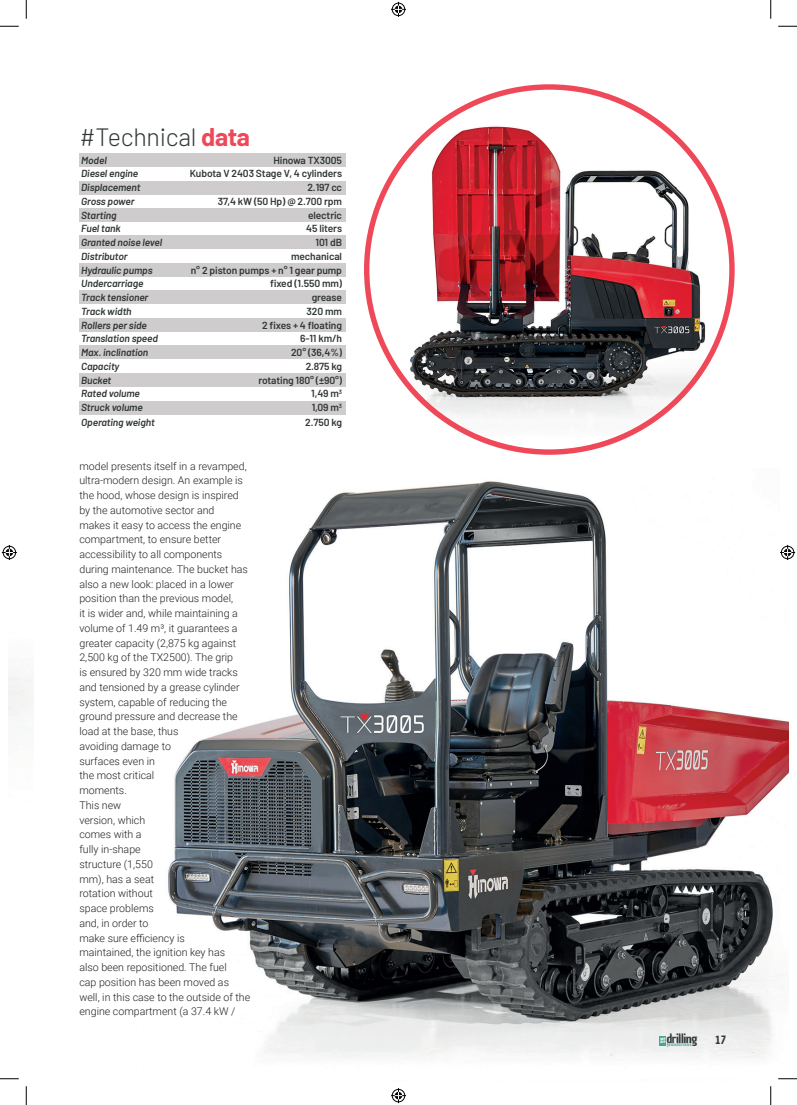
<style>
.page{position:relative;width:797px;height:1105px;background:#fff}
.page>*{position:absolute;margin:0;border:0;box-sizing:border-box;transform-origin:0 0}
.t1{font:300 25px "Barlow";letter-spacing:-.01em;color:#313637}
.t2{font:12.5px "Chau Philomene One";letter-spacing:-.03em;color:#313637}
.t3{font:11.25px "Chau Philomene One";color:#313637}
.t4{font:300 10.62px/14.8px "Roboto";color:#231f20}
.t5{font:italic 600 10.25px "Barlow";letter-spacing:-.01em;color:#313637}
.t6{font:600 10.25px "Barlow";letter-spacing:-.01em;color:#313637}
.t7{font:4.75px "Chau Philomene One";color:#fff}
.t8{font:4.62px "Chau Philomene One";letter-spacing:.08em;color:#4ba492}
.s1{font-weight:700;color:#ef4858}
</style>
<div class="page">
<img style="left:168px;top:481px;width:620px;height:615px">
<div style="left:659px;top:1036px;width:7px;height:10px;background:#4ba492"></div>
<div style="left:79px;top:373px;width:267px;height:14px;background:#cecccd"></div>
<div style="left:79px;top:401px;width:267px;height:13px;background:#cecccd"></div>
<div style="left:79px;top:346px;width:267px;height:13px;background:#cecccd"></div>
<div style="left:79px;top:291px;width:267px;height:13px;background:#cecccd"></div>
<div style="left:79px;top:318px;width:267px;height:14px;background:#cecccd"></div>
<div style="left:79px;top:263px;width:267px;height:13px;background:#cecccd"></div>
<div style="left:79px;top:153px;width:267px;height:14px;background:#cecccd"></div>
<div style="left:79px;top:181px;width:267px;height:13px;background:#cecccd"></div>
<div style="left:79px;top:209px;width:267px;height:13px;background:#cecccd"></div>
<div style="left:79px;top:235px;width:267px;height:14px;background:#cecccd"></div>
<img style="left:367px;top:87px;width:365px;height:365px;border-radius:183px">
<svg style="left:0;top:25px;width:19px;height:2px"></svg>
<svg style="left:778px;top:25px;width:19px;height:2px"></svg>
<svg style="left:0;top:1078px;width:19px;height:1px"></svg>
<svg style="left:778px;top:1078px;width:19px;height:1px"></svg>
<svg style="left:25px;top:0;width:2px;height:19px"></svg>
<svg style="left:25px;top:1086px;width:2px;height:19px"></svg>
<svg style="left:770px;top:0;width:1px;height:19px"></svg>
<svg style="left:770px;top:1086px;width:1px;height:19px"></svg>
<svg style="left:391px;top:2px;width:15px;height:15px"></svg>
<svg style="left:391px;top:1088px;width:15px;height:15px"></svg>
<svg style="left:2px;top:545px;width:15px;height:15px"></svg>
<svg style="left:780px;top:545px;width:15px;height:15px"></svg>
<p class="t1" style="left:79px;top:119px;width:172px">#Technical <span class="s1">data</span></p>
<p class="t5" style="left:81px;top:152px;width:27px">Model</p>
<p class="t6" style="left:273px;top:152px;width:70px">Hinowa TX3005</p>
<p class="t5" style="left:81px;top:166px;width:58px">Diesel engine</p>
<p class="t6" style="left:190px;top:166px;width:154px">Kubota V 2403 Stage V, 4 cylinders</p>
<p class="t5" style="left:81px;top:180px;width:61px">Displacement</p>
<p class="t6" style="left:307px;top:180px;width:36px">2.197 cc</p>
<p class="t5" style="left:81px;top:194px;width:55px">Gross power</p>
<p class="t6" style="left:218px;top:194px;width:126px">37,4 kW (50 Hp) @ 2.700 rpm</p>
<p class="t5" style="left:81px;top:207px;width:37px">Starting</p>
<p class="t6" style="left:308px;top:207px;width:36px">electric</p>
<p class="t5" style="left:81px;top:221px;width:41px">Fuel tank</p>
<p class="t6" style="left:306px;top:221px;width:37px">45 liters</p>
<p class="t5" style="left:81px;top:235px;width:82px">Granted noise level</p>
<p class="t6" style="left:315px;top:235px;width:28px">101 dB</p>
<p class="t5" style="left:81px;top:249px;width:48px">Distributor</p>
<p class="t6" style="left:291px;top:249px;width:52px">mechanical</p>
<p class="t5" style="left:81px;top:262px;width:73px">Hydraulic pumps</p>
<p class="t6" style="left:191px;top:262px;width:153px">n° 2 piston pumps + n° 1 gear pump</p>
<p class="t5" style="left:81px;top:276px;width:64px">Undercarriage</p>
<p class="t6" style="left:270px;top:276px;width:73px">fixed (1.550 mm)</p>
<p class="t5" style="left:81px;top:290px;width:69px">Track tensioner</p>
<p class="t6" style="left:312px;top:290px;width:32px">grease</p>
<p class="t5" style="left:81px;top:304px;width:52px">Track width</p>
<p class="t6" style="left:306px;top:304px;width:37px">320 mm</p>
<p class="t5" style="left:81px;top:317px;width:67px">Rollers per side</p>
<p class="t6" style="left:262px;top:317px;width:82px">2 fixes + 4 floating</p>
<p class="t5" style="left:81px;top:331px;width:78px">Translation speed</p>
<p class="t6" style="left:300px;top:331px;width:44px">6-11 km/h</p>
<p class="t5" style="left:81px;top:345px;width:69px">Max. inclination</p>
<p class="t6" style="left:291px;top:345px;width:52px">20° (36,4%)</p>
<p class="t5" style="left:81px;top:359px;width:40px">Capacity</p>
<p class="t6" style="left:306px;top:359px;width:38px">2.875 kg</p>
<p class="t5" style="left:81px;top:372px;width:32px">Bucket</p>
<p class="t6" style="left:258px;top:372px;width:85px">rotating 180° (±90°)</p>
<p class="t5" style="left:81px;top:386px;width:60px">Rated volume</p>
<p class="t6" style="left:311px;top:386px;width:32px">1,49 m<sup>3</sup></p>
<p class="t5" style="left:81px;top:400px;width:63px">Struck volume</p>
<p class="t6" style="left:312px;top:400px;width:32px">1,09 m<sup>3</sup></p>
<p class="t5" style="left:81px;top:415px;width:75px">Operating weight</p>
<p class="t6" style="left:305px;top:415px;width:38px">2.750 kg</p>
<p class="t4" style="left:79px;top:458px;width:170px">model presents itself in a revamped, ultra-modern design. An example is the hood, whose design is inspired by the automotive sector and makes it easy to access the engine compartment, to ensure better accessibility to all components during maintenance. The bucket has also a new look: placed in a lower position than the previous model,<br>it is wider and, while maintaining a volume of 1.49 m³, it guarantees a greater capacity (2,875 kg against<br>2,500 kg of the TX2500). The grip<br>is ensured by 320 mm wide tracks and tensioned by a grease cylinder system, capable of reducing the ground pressure and decrease the load at the base, thus<br>avoiding damage to<br>surfaces even in<br>the most critical<br>moments.</p>
<p class="t4" style="left:79px;top:797px;width:172px">This new<br>version, which<br>comes with a<br>fully in-shape<br>structure (1,550<br>mm), has a seat<br>rotation without<br>space problems<br>and, in order to<br>make sure efficiency is<br>maintained, the ignition key has<br>also been repositioned. The fuel<br>cap position has been moved as well, in this case to the outside of the engine compartment (a 37.4 kW /</p>
<p class="t2" style="left:666px;top:1030px;width:32px">drilling</p>
<p class="t8" style="left:666px;top:1041px;width:27px">foundations</p>
<p class="t7" style="left:660px;top:1035px;width:7px">we</p>
<p class="t7" style="left:660px;top:1038px;width:7px">are</p>
<p class="t3" style="left:715px;top:1033px;width:12px">17</p>
</div>
